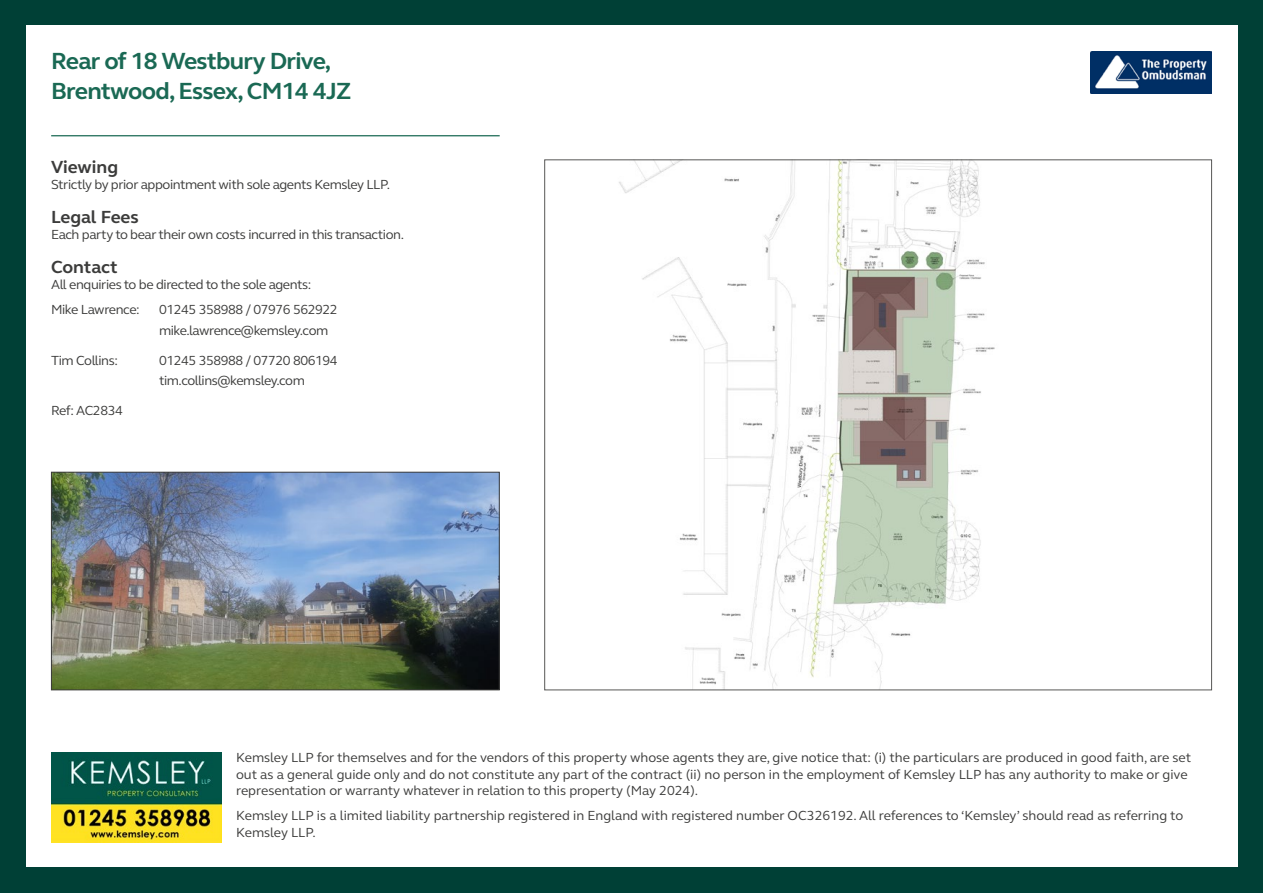
<style>
.page{position:relative;width:1263px;height:893px;background:#004036}
.page>*{position:absolute;margin:0;border:0;box-sizing:border-box;transform-origin:0 0}
.t1{font:700 24px/30px "FS Elliot";letter-spacing:-.03em;color:#1a6954}
.t2{font:700 18px "FS Elliot";color:#3c3c3b}
.t3{font:13.5px/16.5px "FS Elliot";letter-spacing:-.01em;color:#3c3c3b}
.t4{font:13.5px/20.7px "FS Elliot";letter-spacing:-.03em;color:#3c3c3b}
</style>
<div class="page">
<div style="left:26px;top:26px;width:1211px;height:841px;background:#fff"></div>
<img style="left:619px;top:161px;width:376px;height:527px">
<img style="left:1090px;top:51px;width:122px;height:42px">
<img style="left:51px;top:752px;width:171px;height:90px">
<img style="left:53px;top:474px;width:445px;height:214px">
<div style="left:51px;top:472px;width:449px;height:218px;border:1px solid #3c3c3b"></div>
<hr style="left:51px;top:135px;width:449px;height:1px;background:#005941">
<h1 class="t1" style="left:51px;top:46px;width:302px">Rear of 18 Westbury Drive,<br>Brentwood, Essex, CM14 4JZ</h1>
<h2 class="t2" style="left:51px;top:155px;width:69px">Viewing</h2>
<p class="t4" style="left:51px;top:174px;width:340px">Strictly by prior appointment with sole agents Kemsley LLP.</p>
<h2 class="t2" style="left:51px;top:205px;width:89px">Legal Fees</h2>
<p class="t4" style="left:51px;top:224px;width:354px">Each party to bear their own costs incurred in this transaction.</p>
<h2 class="t2" style="left:51px;top:255px;width:68px">Contact</h2>
<p class="t4" style="left:51px;top:272px;width:262px;line-height:25px">All enquiries to be directed to the sole agents:<br>Mike Lawrence:</p>
<p class="t4" style="left:159px;top:299px;width:180px">01245 358988 / 07976 562922 mike.lawrence@kemsley.com</p>
<p class="t4" style="left:51px;top:349px;width:68px">Tim Collins:</p>
<p class="t4" style="left:159px;top:349px;width:180px">01245 358988 / 07720 806194 tim.collins@kemsley.com</p>
<p class="t4" style="left:51px;top:399px;width:73px">Ref: AC2834</p>
<p class="t3" style="left:236px;top:749px;width:956px">Kemsley LLP for themselves and for the vendors of this property whose agents they are, give notice that: (i) the particulars are produced in good faith, are set out as a general guide only and do not constitute any part of the contract (ii) no person in the employment of Kemsley LLP has any authority to make or give representation or warranty whatever in relation to this property (May 2024).</p>
<p class="t3" style="left:236px;top:807px;width:949px">Kemsley LLP is a limited liability partnership registered in England with registered number OC326192. All references to ‘Kemsley’ should read as referring to<br>Kemsley LLP.</p>
</div>
